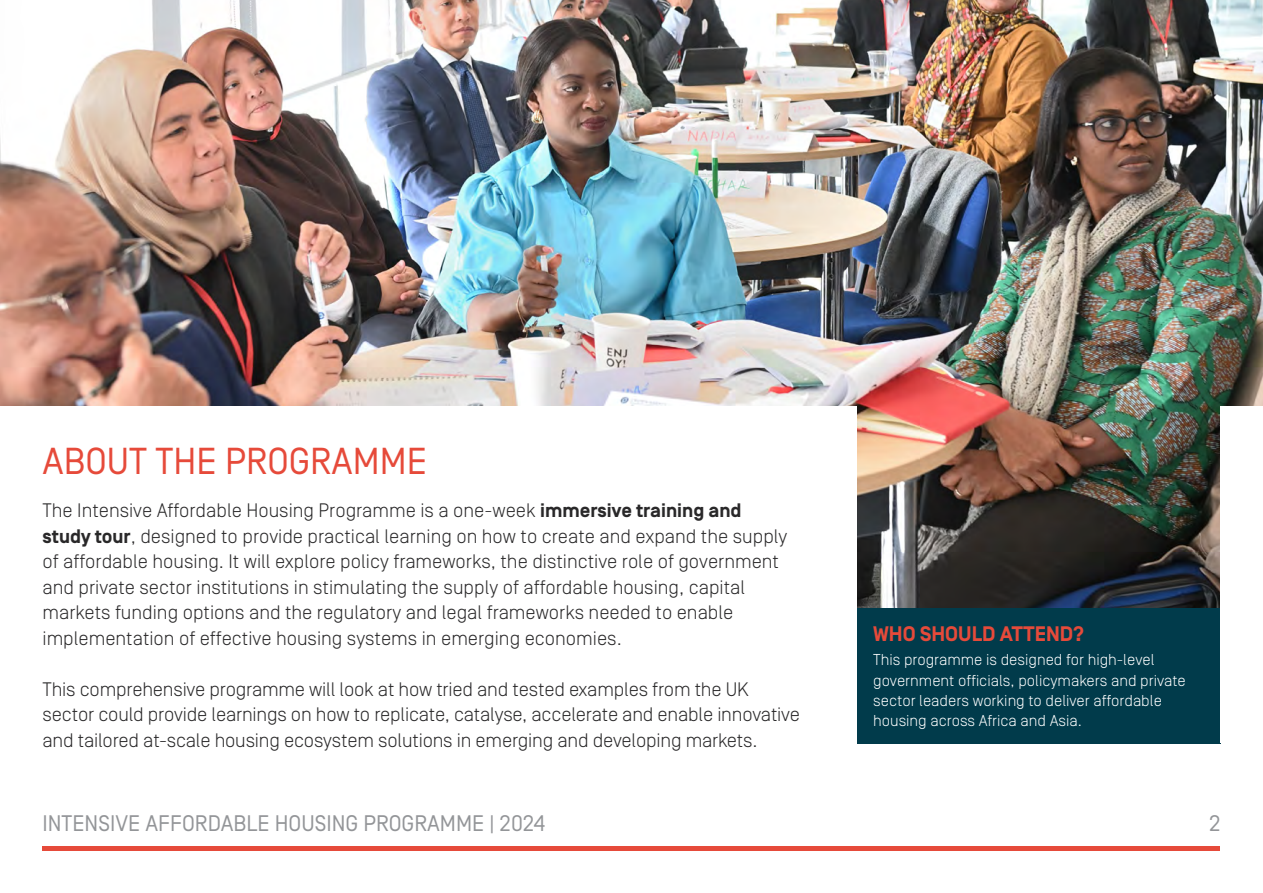
<style>
.page{position:relative;width:1263px;height:893px;background:#fff}
.page>*{position:absolute;margin:0;border:0;box-sizing:border-box;transform-origin:0 0}
.t1{font:37.5px "Simplon BP Regular";color:#e64a3a}
.t2{font:22.5px "Simplon BP Regular";color:#939598}
.t3{font:700 21px "Simplon BP";color:#e64a3a}
.t4{font:300 19.5px/25.5px "Simplon BP";color:#292829}
.t5{font:300 15.75px/20.2px "Simplon BP";color:#fff}
.s1{font-weight:700}
</style>
<div class="page">
<img style="left:0;top:0;width:1263px;height:608px">
<div style="left:856px;top:608px;width:364px;height:135px;background:#013b4b"></div>
<div style="left:0;top:406px;width:856px;height:380px;background:#fff"></div>
<div style="left:1220px;top:406px;width:43px;height:337px;background:#fff"></div>
<div style="left:43px;top:846px;width:1177px;height:5px;background:#e64a3a"></div>
<h1 class="t1" style="left:43px;top:439px;width:386px">ABOUT THE PROGRAMME</h1>
<p class="t4" style="left:43px;top:497px;width:746px">The Intensive Affordable Housing Programme is a one-week <span class="s1">immersive training and study tour</span>, designed to provide practical learning on how to create and expand the supply of affordable housing. It will explore policy frameworks, the distinctive role of government and private sector institutions in stimulating the supply of affordable housing, capital markets funding options and the regulatory and legal frameworks needed to enable implementation of effective housing systems in emerging economies.</p>
<p class="t4" style="left:43px;top:676px;width:759px">This comprehensive programme will look at how tried and tested examples from the UK sector could provide learnings on how to replicate, catalyse, accelerate and enable innovative and tailored at-scale housing ecosystem solutions in emerging and developing markets.</p>
<p class="t3" style="left:873px;top:622px;width:213px">WHO SHOULD ATTEND?</p>
<p class="t5" style="left:873px;top:649px;width:314px">This programme is designed for high-level government officials, policymakers and private sector leaders working to deliver affordable housing across Africa and Asia.</p>
<p class="t2" style="left:43px;top:810px;width:504px">INTENSIVE AFFORDABLE HOUSING PROGRAMME | 2024</p>
<p class="t2" style="left:1209px;top:810px;width:13px">2</p>
</div>
